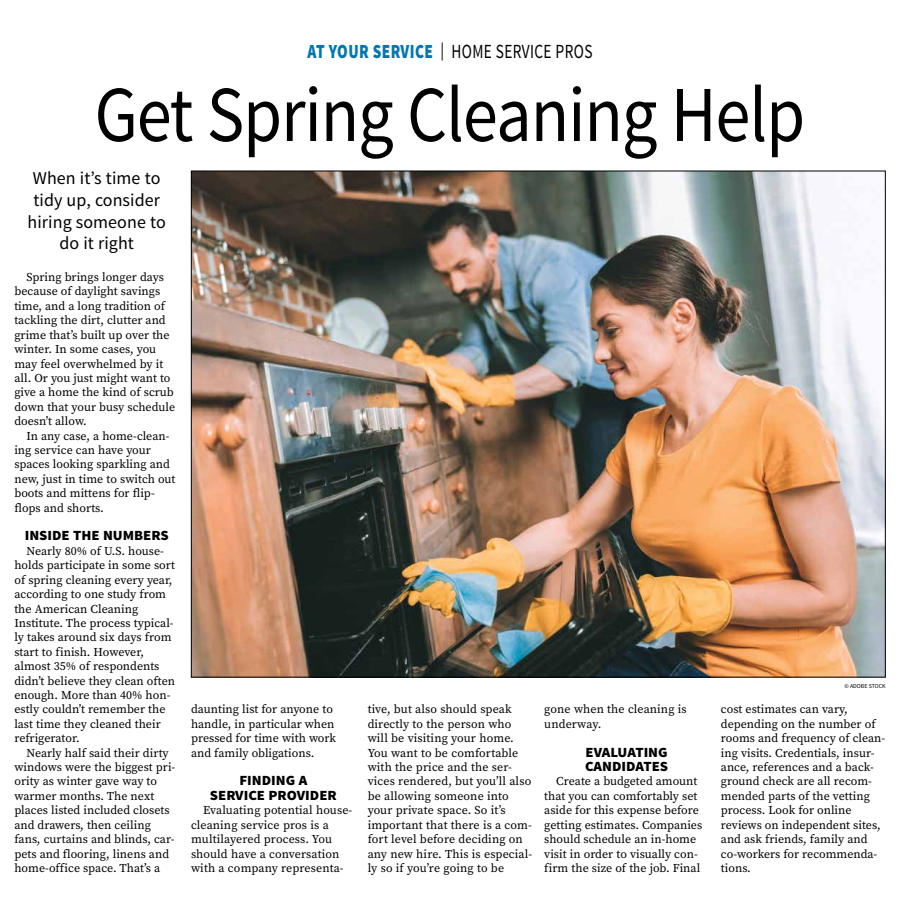
<style>
.page{position:relative;width:900px;height:908px;background:#fff}
.page>*{position:absolute;margin:0;border:0;box-sizing:border-box;transform-origin:0 0}
.t1{font:79.2px "Source Sans Pro";letter-spacing:-.015em;color:#000;scale:.89 1}
.t2{font:20px "Source Sans Pro";letter-spacing:.025em;color:#000;scale:.77 1}
.t3{font:18px/21.6px "Source Sans Pro";letter-spacing:.005em;color:#000;text-align:center}
.t4{font:900 14px/14.4px "Source Sans Pro";color:#000;text-align:center;scale:1.05 1}
.t5{font:12px/14.4px "Source Serif Pro";color:#000}
.t6{font:6px "Source Sans Pro";color:#000}
.s1{font-weight:900;color:#0077b1}
.s2{font-size:18px}
</style>
<div class="page">
<img style="left:193px;top:173px;width:691px;height:502px">
<h2 class="t2" style="left:307px;top:39px;width:372px"><span class="s1">AT YOUR SERVICE</span> <span class="s2">|</span> HOME SERVICE PROS</h2>
<h1 class="t1" style="left:95px;top:65px;width:800px">Get Spring Cleaning Help</h1>
<h3 class="t3" style="left:28px;top:168px;width:140px">When it’s time to tidy up, consider hiring someone to do it right</h3>
<p class="t5" style="left:14px;top:270px;width:162px;text-indent:12px">Spring brings longer days because of daylight savings time, and a long tradition of tackling the dirt, clutter and grime that’s built up over the winter. In some cases, you may feel overwhelmed by it all. Or you just might want to give a home the kind of scrub down that your busy schedule doesn’t allow.</p>
<p class="t5" style="left:14px;top:428px;width:163px;text-indent:12px">In any case, a home-clean&shy;ing service can have your spaces looking sparkling and new, just in time to switch out boots and mittens for flip&shy;flops and shorts.</p>
<p class="t4" style="left:25px;top:529px;width:139px">INSIDE THE NUMBERS</p>
<p class="t5" style="left:14px;top:543px;width:162px;text-indent:12px">Nearly 80% of U.S. house&shy;holds participate in some sort of spring cleaning every year, according to one study from the American Cleaning<br>Institute. The process typical&shy;ly takes around six days from start to finish. However, almost 35% of respondents didn’t believe they clean often enough. More than 40% hon&shy;estly couldn’t remember the last time they cleaned their refrigerator.</p>
<p class="t5" style="left:14px;top:745px;width:162px;text-indent:12px">Nearly half said their dirty windows were the biggest pri&shy;ority as winter gave way to warmer months. The next places listed included closets and drawers, then ceiling fans, curtains and blinds, car&shy;pets and flooring, linens and home-office space. That’s a</p>
<p class="t5" style="left:191px;top:702px;width:147px">daunting list for anyone to handle, in particular when pressed for time with work and family obligations.</p>
<p class="t4" style="left:210px;top:774px;width:122px">FINDING A<br>SERVICE PROVIDER</p>
<p class="t5" style="left:191px;top:802px;width:163px;text-indent:12px">Evaluating potential house&shy;cleaning service pros is a multilayered process. You should have a conversation with a company representa-</p>
<p class="t5" style="left:368px;top:702px;width:166px">tive, but also should speak directly to the person who will be visiting your home.<br>You want to be comfortable with the price and the ser&shy;vices rendered, but you’ll also be allowing someone into your private space. So it’s important that there is a com&shy;fort level before deciding on any new hire. This is especial&shy;ly so if you’re going to be</p>
<p class="t5" style="left:544px;top:702px;width:144px">gone when the cleaning is underway.</p>
<p class="t4" style="left:585px;top:745px;width:81px;text-align:left">EVALUATING<br>CANDIDATES</p>
<p class="t5" style="left:544px;top:774px;width:159px;text-align:center">Create a budgeted amount that you can comfortably set aside for this expense before getting estimates. Companies should schedule an in-home visit in order to visually con&shy;firm the size of the job. Final</p>
<p class="t6" style="left:844px;top:682px;width:43px">© ADOBE STOCK</p>
<p class="t5" style="left:721px;top:702px;width:166px">cost estimates can vary, depending on the number of rooms and frequency of clean&shy;ing visits. Credentials, insur&shy;ance, references and a back&shy;ground check are all recom&shy;mended parts of the vetting process. Look for online reviews on independent sites, and ask friends, family and co-workers for recommenda&shy;tions.</p>
</div>
